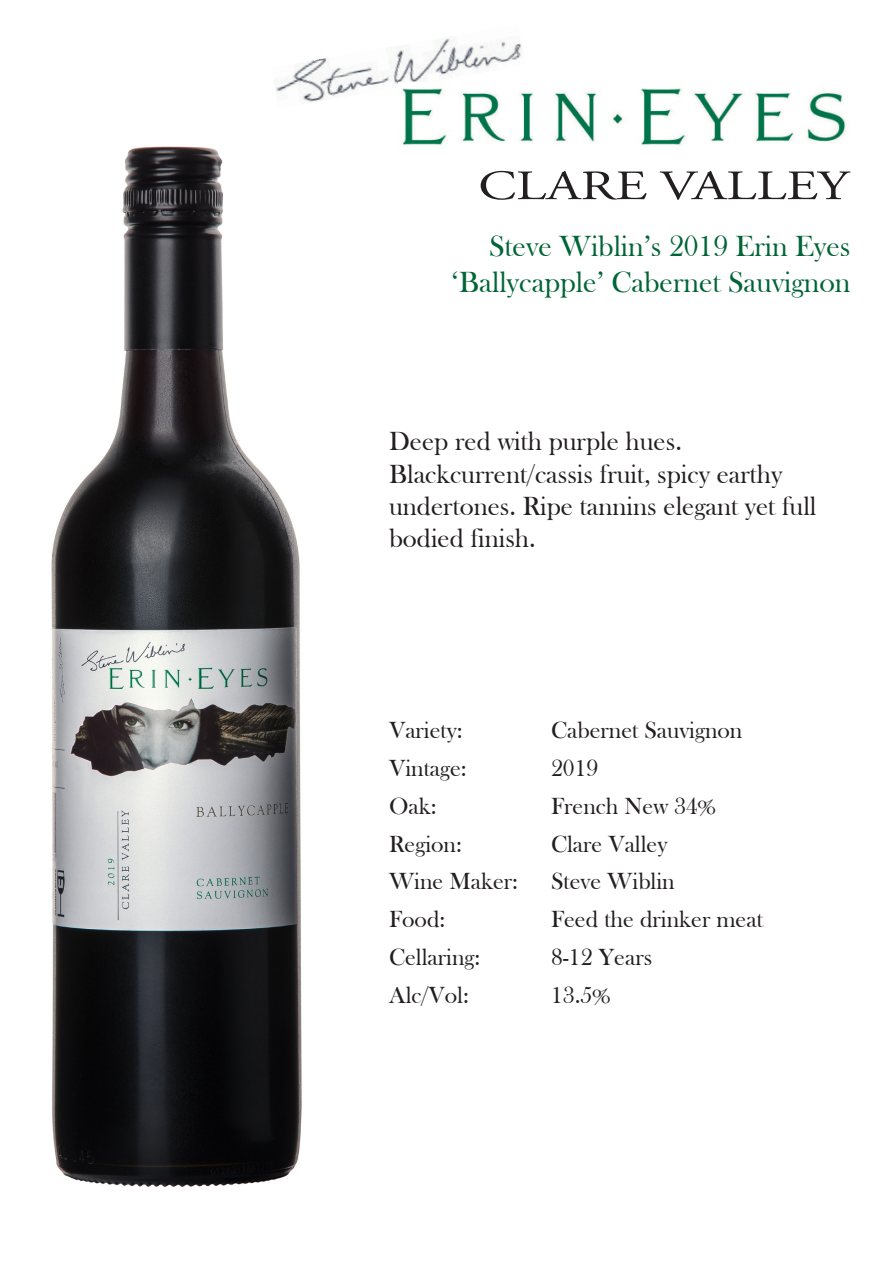
<style>
.page{position:relative;width:893px;height:1263px;background:#fff}
.page>*{position:absolute;margin:0;border:0;box-sizing:border-box;transform-origin:0 0}
.t1{font:30px "Bask Old Face";color:#006536}
.t2{font:27px/32.4px "Bask Old Face";color:#231f20}
.t3{font:24px "Bask Old Face";color:#231f20}
</style>
<div class="page">
<img style="left:274px;top:37px;width:248px;height:66px">
<svg style="left:481px;top:171px;width:370px;height:29px"></svg>
<img style="left:399px;top:82px;width:447px;height:64px">
<img style="left:51px;top:146px;width:251px;height:1041px">
<p class="t1" style="left:489px;top:229px;width:363px">Steve Wiblin’s 2019 Erin Eyes</p>
<p class="t1" style="left:452px;top:265px;width:400px">‘Ballycapple’ Cabernet Sauvignon</p>
<p class="t2" style="left:389px;top:426px;width:429px">Deep red with purple hues.<br>Blackcurrent/cassis fruit, spicy earthy undertones. Ripe tannins elegant yet full bodied finish.</p>
<p class="t3" style="left:389px;top:717px;width:75px">Variety:</p>
<p class="t3" style="left:551px;top:717px;width:193px">Cabernet Sauvignon</p>
<p class="t3" style="left:389px;top:755px;width:79px">Vintage:</p>
<p class="t3" style="left:551px;top:755px;width:49px">2019</p>
<p class="t3" style="left:389px;top:793px;width:49px">Oak:</p>
<p class="t3" style="left:551px;top:793px;width:166px">French New 34%</p>
<p class="t3" style="left:389px;top:830px;width:74px">Region:</p>
<p class="t3" style="left:551px;top:830px;width:118px">Clare Valley</p>
<p class="t3" style="left:389px;top:868px;width:131px">Wine Maker:</p>
<p class="t3" style="left:551px;top:868px;width:125px">Steve Wiblin</p>
<p class="t3" style="left:389px;top:906px;width:58px">Food:</p>
<p class="t3" style="left:551px;top:906px;width:213px">Feed the drinker meat</p>
<p class="t3" style="left:389px;top:944px;width:93px">Cellaring:</p>
<p class="t3" style="left:551px;top:944px;width:103px">8-12 Years</p>
<p class="t3" style="left:389px;top:982px;width:81px">Alc/Vol:</p>
<p class="t3" style="left:551px;top:982px;width:61px">13.5%</p>
</div>
